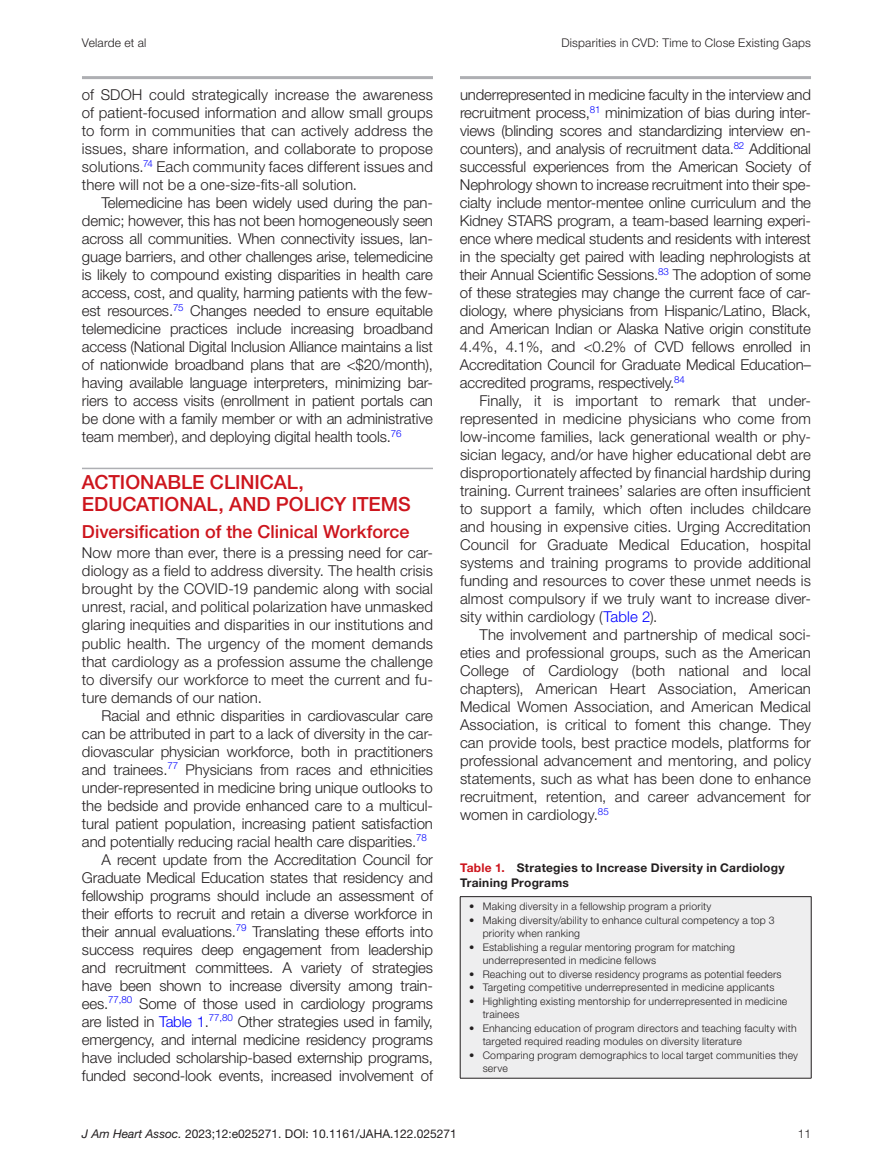
<style>
.page{position:relative;width:893px;height:1174px;background:#fff}
.page>*{position:absolute;margin:0;border:0;box-sizing:border-box;transform-origin:0 0}
.t1{font:500 19.5px/22.5px "Helvetica Neue LT Std";color:#cd151d}
.t2{font:500 18px "Helvetica Neue LT Std";color:#cd151d}
.t3{font:300 15px/18px "Helvetica Neue LT Std";letter-spacing:-.01em;color:#231f20;text-align:justify}
.t4{font:700 12px/15px "Helvetica Neue LT Std";letter-spacing:.025em;color:#231f20}
.t5{font:12px "Helvetica Neue LT Std";color:#231f20}
.t6{font:300 12px "Helvetica Neue LT Std";letter-spacing:.015em;color:#231f20}
.t7{font:300 10.5px/13.5px "Helvetica Neue LT Std";letter-spacing:.02em;color:#231f20}
.s1{color:#00f}
.s2{color:#cd151d}
.s3{font-style:italic}
</style>
<div class="page">
<hr style="left:82px;top:468px;width:351px;height:1px;background:#aeafb3">
<hr style="left:82px;top:76px;width:351px;height:3px;background:#aeafb3">
<hr style="left:460px;top:76px;width:351px;height:3px;background:#aeafb3">
<div style="left:460px;top:896px;width:351px;height:182px;background:#eeeeef"></div>
<hr style="left:460px;top:896px;width:351px;height:1px;background:#231f20">
<hr style="left:460px;top:897px;width:1px;height:181px;background:#231f20">
<hr style="left:811px;top:897px;width:1px;height:181px;background:#231f20">
<hr style="left:460px;top:1078px;width:351px;height:1px;background:#231f20">
<p class="t6" style="left:82px;top:35px;width:66px">Velarde et al</p>
<p class="t6" style="left:561px;top:35px;width:251px">Disparities in CVD: Time to Close Existing Gaps</p>
<p class="t3" style="left:82px;top:85px;width:353px">of SDOH could strategically increase the awareness of patient-focused information and allow small groups to form in communities that can actively address the issues, share information, and collaborate to propose solutions.<sup>74</sup> Each community faces different issues and there will not be a one-size-fits-all solution.</p>
<p class="t3" style="left:82px;top:193px;width:353px;text-indent:20px">Telemedicine has been widely used during the pan&shy;demic; however, this has not been homogeneously seen across all communities. When connectivity issues, lan&shy;guage barriers, and other challenges arise, telemedicine is likely to compound existing disparities in health care access, cost, and quality, harming patients with the few&shy;est resources.<sup>75</sup> Changes needed to ensure equitable telemedicine practices include increasing broadband access (National Digital Inclusion Alliance maintains a list of nationwide broadband plans that are &lt;$20/month), having available language interpreters, minimizing bar&shy;riers to access visits (enrollment in patient portals can be done with a family member or with an administrative team member), and deploying digital health tools.<sup>76</sup></p>
<h1 class="t1" style="left:82px;top:470px;width:330px">ACTIONABLE CLINICAL,<br>EDUCATIONAL, AND POLICY ITEMS</h1>
<p class="t2" style="left:82px;top:521px;width:329px">Diversification of the Clinical Workforce</p>
<p class="t3" style="left:82px;top:544px;width:353px">Now more than ever, there is a pressing need for car&shy;diology as a field to address diversity. The health crisis brought by the COVID-19 pandemic along with social unrest, racial, and political polarization have unmasked glaring inequities and disparities in our institutions and public health. The urgency of the moment demands that cardiology as a profession assume the challenge to diversify our workforce to meet the current and fu&shy;ture demands of our nation.</p>
<p class="t3" style="left:101px;top:706px;width:333px">Racial and ethnic disparities in cardiovascular care</p>
<p class="t3" style="left:82px;top:724px;width:352px">can be attributed in part to a lack of diversity in the car-</p>
<p class="t3" style="left:82px;top:742px;width:352px">diovascular physician workforce, both in practitioners</p>
<p class="t3" style="left:82px;top:760px;width:352px">and trainees.<sup>77</sup> Physicians from races and ethnicities</p>
<p class="t3" style="left:82px;top:778px;width:352px">under-represented in medicine bring unique outlooks to</p>
<p class="t3" style="left:82px;top:796px;width:353px">the bedside and provide enhanced care to a multicul-</p>
<p class="t3" style="left:82px;top:814px;width:352px">tural patient population, increasing patient satisfaction</p>
<p class="t3" style="left:82px;top:832px;width:347px">and potentially reducing racial health care disparities.<sup>78</sup></p>
<p class="t3" style="left:101px;top:850px;width:333px">A recent update from the Accreditation Council for</p>
<p class="t3" style="left:82px;top:868px;width:352px">Graduate Medical Education states that residency and</p>
<p class="t3" style="left:82px;top:886px;width:352px">fellowship programs should include an assessment of</p>
<p class="t3" style="left:82px;top:904px;width:352px">their efforts to recruit and retain a diverse workforce in</p>
<p class="t3" style="left:82px;top:922px;width:353px">their annual evaluations.<sup>79</sup> Translating these efforts into</p>
<p class="t3" style="left:82px;top:940px;width:352px">success requires deep engagement from leadership</p>
<p class="t3" style="left:82px;top:958px;width:352px">and recruitment committees. A variety of strategies</p>
<p class="t3" style="left:82px;top:976px;width:352px">have been shown to increase diversity among train-</p>
<p class="t3" style="left:82px;top:994px;width:352px">ees.<sup>77,80</sup> Some of those used in cardiology programs</p>
<p class="t3" style="left:82px;top:1012px;width:353px">are listed in <span class="s1">Table 1</span>.<sup>77,80</sup> Other strategies used in family,</p>
<p class="t3" style="left:82px;top:1030px;width:352px">emergency, and internal medicine residency programs</p>
<p class="t3" style="left:82px;top:1048px;width:352px">have included scholarship-based externship programs,</p>
<p class="t3" style="left:82px;top:1066px;width:352px">funded second-look events, increased involvement of</p>
<p class="t3" style="left:460px;top:85px;width:353px">underrepresented in medicine faculty in the interview and recruitment process,<sup>81</sup> minimization of bias during inter&shy;views (blinding scores and standardizing interview en&shy;counters), and analysis of recruitment data.<sup>82</sup> Additional successful experiences from the American Society of Nephrology shown to increase recruitment into their spe&shy;cialty include mentor-mentee online curriculum and the Kidney STARS program, a team-based learning experi&shy;ence where medical students and residents with interest in the specialty get paired with leading nephrologists at their Annual Scientific Sessions.<sup>83</sup> The adoption of some of these strategies may change the current face of car&shy;diology, where physicians from Hispanic/Latino, Black, and American Indian or Alaska Native origin constitute 4.4%, 4.1%, and &lt;0.2% of CVD fellows enrolled in Accreditation Council for Graduate Medical Education– accredited programs, respectively.<sup>84</sup></p>
<p class="t3" style="left:460px;top:391px;width:353px;text-indent:20px">Finally, it is important to remark that under&shy;represented in medicine physicians who come from low-income families, lack generational wealth or phy&shy;sician legacy, and/or have higher educational debt are disproportionately affected by financial hardship during training. Current trainees’ salaries are often insufficient to support a family, which often includes childcare and housing in expensive cities. Urging Accreditation Council for Graduate Medical Education, hospital systems and training programs to provide additional funding and resources to cover these unmet needs is almost compulsory if we truly want to increase diver&shy;sity within cardiology (<span class="s1">Table 2</span>).</p>
<p class="t3" style="left:460px;top:625px;width:353px;text-indent:20px">The involvement and partnership of medical soci&shy;eties and professional groups, such as the American College of Cardiology (both national and local chapters), American Heart Association, American Medical Women Association, and American Medical Association, is critical to foment this change. They can provide tools, best practice models, platforms for professional advancement and mentoring, and policy statements, such as what has been done to enhance recruitment, retention, and career advancement for women in cardiology.<sup>85</sup></p>
<p class="t4" style="left:460px;top:859px;width:326px"><span class="s2">Table 1.</span> Strategies to Increase Diversity in Cardiology<br>Training Programs</p>
<p class="t7" style="left:469px;top:899px;width:244px">• Making diversity in a fellowship program a priority</p>
<p class="t7" style="left:483px;top:913px;width:293px;text-indent:-14px">• Making diversity/ability to enhance cultural competency a top 3 priority when ranking</p>
<p class="t7" style="left:483px;top:940px;width:254px;text-indent:-14px">• Establishing a regular mentoring program for matching underrepresented in medicine fellows</p>
<p class="t7" style="left:469px;top:967px;width:314px">• Reaching out to diverse residency programs as potential feeders</p>
<p class="t7" style="left:469px;top:980px;width:307px">• Targeting competitive underrepresented in medicine applicants</p>
<p class="t7" style="left:483px;top:994px;width:306px;text-indent:-14px">• Highlighting existing mentorship for underrepresented in medicine trainees</p>
<p class="t7" style="left:483px;top:1021px;width:316px;text-indent:-14px">• Enhancing education of program directors and teaching faculty with targeted required reading modules on diversity literature</p>
<p class="t7" style="left:483px;top:1048px;width:317px;text-indent:-14px">• Comparing program demographics to local target communities they serve</p>
<p class="t5" style="left:82px;top:1126px;width:376px"><span class="s3">J Am Heart Assoc.</span> 2023;12:e025271. DOI: 10.1161/JAHA.122.025271</p>
<p class="t6" style="left:798px;top:1126px;width:15px">11</p>
</div>
